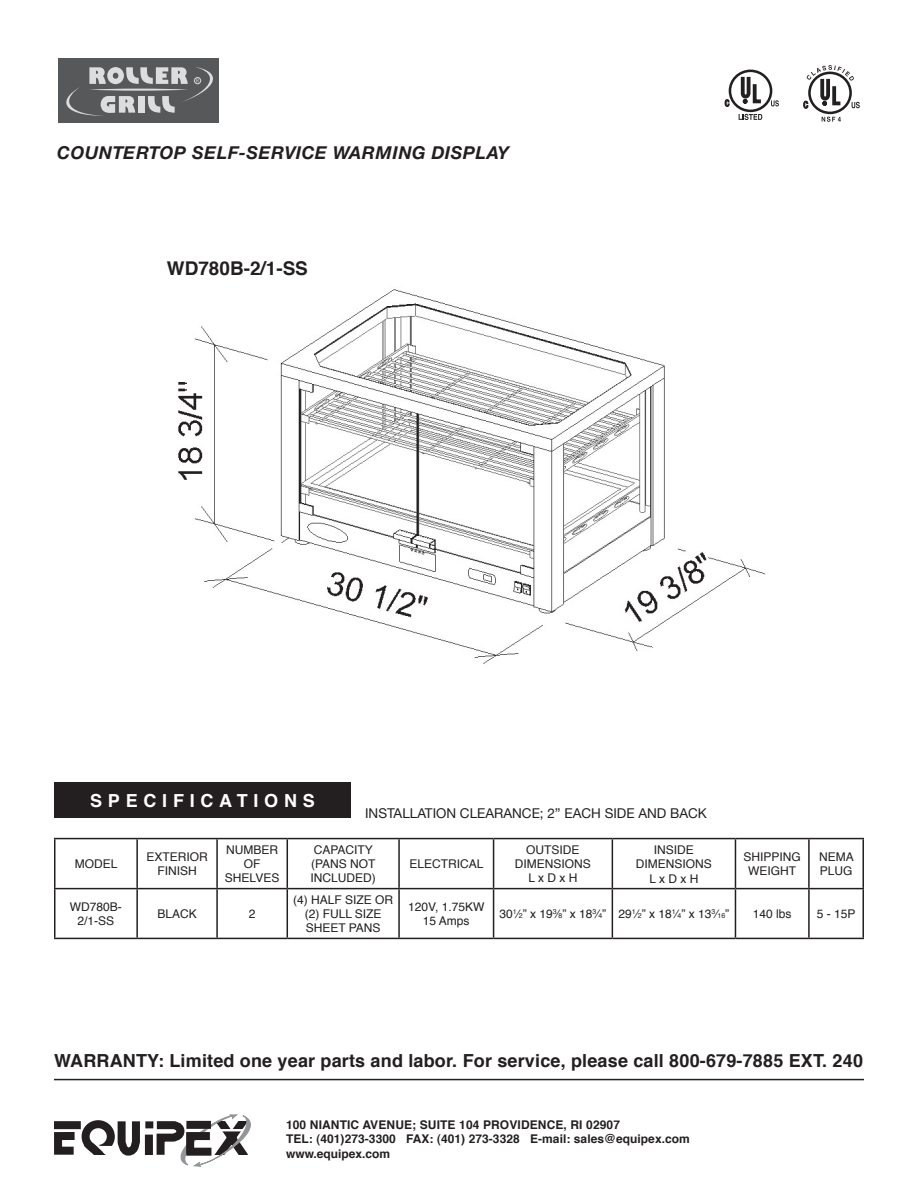
<style>
.page{position:relative;width:918px;height:1188px;background:#fff}
.page>*{position:absolute;margin:0;border:0;box-sizing:border-box;transform-origin:0 0}
.t1{font:700 18.9px "Helvetica";color:#231f20}
.t2{font:700 18px "Helvetica";letter-spacing:.01em;color:#231f20}
.t3{font:italic 700 18px "Neue Helvetica BQ";letter-spacing:.04em;color:#231f20}
.t4{font:700 18px "Helvetica";letter-spacing:.32em;color:#fff}
.t5{font:13.5px "Helvetica Neue";color:#231f20}
.t6{font:12px/14.4px "Helvetica";color:#231f20;text-align:center}
.t7{font:700 12px/14.4px "Helvetica";letter-spacing:.005em;color:#231f20}
.t8{font:5.4px "Helvetica";color:#231f20}
.s1{font-size:7.05px}
</style>
<div class="page">
<svg style="left:54px;top:1114px;width:197px;height:53px"></svg>
<div style="left:58px;top:58px;width:161px;height:64px;background:#57585a"></div>
<svg style="left:66px;top:67px;width:147px;height:49px"></svg>
<div style="left:138px;top:96px;width:7px;height:17px;background:#dcdddf"></div>
<hr style="left:89px;top:89px;width:99px;height:2px;background:#dcdddf;border-radius:50%">
<hr style="left:54px;top:1079px;width:810px;height:1px;background:#231f20">
<hr style="left:54px;top:838px;width:83px;height:1px;background:#231f20">
<hr style="left:54px;top:839px;width:1px;height:49px;background:#231f20">
<hr style="left:137px;top:838px;width:80px;height:1px;background:#231f20">
<hr style="left:136px;top:839px;width:2px;height:49px;background:#231f20">
<hr style="left:217px;top:838px;width:70px;height:1px;background:#231f20">
<hr style="left:216px;top:839px;width:2px;height:49px;background:#231f20">
<hr style="left:287px;top:838px;width:112px;height:1px;background:#231f20">
<hr style="left:287px;top:839px;width:1px;height:49px;background:#231f20">
<hr style="left:399px;top:838px;width:95px;height:1px;background:#231f20">
<hr style="left:398px;top:839px;width:2px;height:49px;background:#231f20">
<hr style="left:494px;top:838px;width:118px;height:1px;background:#231f20">
<hr style="left:493px;top:839px;width:1px;height:49px;background:#231f20">
<hr style="left:612px;top:838px;width:123px;height:1px;background:#231f20">
<hr style="left:612px;top:839px;width:1px;height:49px;background:#231f20">
<hr style="left:735px;top:838px;width:74px;height:1px;background:#231f20">
<hr style="left:735px;top:839px;width:1px;height:49px;background:#231f20">
<hr style="left:809px;top:838px;width:55px;height:1px;background:#231f20">
<hr style="left:808px;top:839px;width:2px;height:49px;background:#231f20">
<hr style="left:863px;top:839px;width:1px;height:49px;background:#231f20">
<hr style="left:54px;top:888px;width:83px;height:1px;background:#231f20">
<hr style="left:54px;top:889px;width:1px;height:49px;background:#231f20">
<hr style="left:137px;top:888px;width:80px;height:1px;background:#231f20">
<hr style="left:136px;top:889px;width:2px;height:49px;background:#231f20">
<hr style="left:217px;top:888px;width:70px;height:1px;background:#231f20">
<hr style="left:216px;top:889px;width:2px;height:49px;background:#231f20">
<hr style="left:287px;top:888px;width:112px;height:1px;background:#231f20">
<hr style="left:287px;top:889px;width:1px;height:49px;background:#231f20">
<hr style="left:399px;top:888px;width:95px;height:1px;background:#231f20">
<hr style="left:398px;top:889px;width:2px;height:49px;background:#231f20">
<hr style="left:494px;top:888px;width:118px;height:1px;background:#231f20">
<hr style="left:493px;top:889px;width:1px;height:49px;background:#231f20">
<hr style="left:612px;top:888px;width:123px;height:1px;background:#231f20">
<hr style="left:612px;top:889px;width:1px;height:49px;background:#231f20">
<hr style="left:735px;top:888px;width:74px;height:1px;background:#231f20">
<hr style="left:735px;top:889px;width:1px;height:49px;background:#231f20">
<hr style="left:809px;top:888px;width:55px;height:1px;background:#231f20">
<hr style="left:808px;top:889px;width:2px;height:49px;background:#231f20">
<hr style="left:863px;top:889px;width:1px;height:49px;background:#231f20">
<hr style="left:54px;top:938px;width:83px;height:1px;background:#231f20">
<hr style="left:137px;top:938px;width:80px;height:1px;background:#231f20">
<hr style="left:217px;top:938px;width:70px;height:1px;background:#231f20">
<hr style="left:287px;top:938px;width:112px;height:1px;background:#231f20">
<hr style="left:399px;top:938px;width:95px;height:1px;background:#231f20">
<hr style="left:494px;top:938px;width:118px;height:1px;background:#231f20">
<hr style="left:612px;top:938px;width:123px;height:1px;background:#231f20">
<hr style="left:735px;top:938px;width:74px;height:1px;background:#231f20">
<hr style="left:809px;top:938px;width:55px;height:1px;background:#231f20">
<div style="left:54px;top:783px;width:297px;height:35px;background:#231f20"></div>
<div style="left:729px;top:70px;width:43px;height:42px;border:3px solid #231f20;border-radius:50%"></div>
<svg style="left:739px;top:73px;width:26px;height:32px"></svg>
<svg style="left:725px;top:99px;width:4px;height:8px"></svg>
<svg style="left:771px;top:100px;width:8px;height:6px"></svg>
<svg style="left:739px;top:114px;width:23px;height:6px"></svg>
<div style="left:808px;top:72px;width:44px;height:42px;border:3px solid #231f20;border-radius:50%"></div>
<svg style="left:803px;top:65px;width:57px;height:44px"></svg>
<svg style="left:822px;top:117px;width:19px;height:5px"></svg>
<img style="left:178px;top:289px;width:588px;height:375px">
<h2 class="t3" style="left:57px;top:141px;width:453px">COUNTERTOP SELF-SERVICE WARMING DISPLAY</h2>
<h1 class="t1" style="left:167px;top:255px;width:143px">WD780B-2/1-SS</h1>
<p class="t8" style="left:743px;top:97px;width:5px">®</p>
<h2 class="t4" style="left:90px;top:788px;width:226px">SPECIFICATIONS</h2>
<p class="t5" style="left:365px;top:804px;width:343px">INSTALLATION CLEARANCE; 2” EACH SIDE AND BACK</p>
<p class="t6" style="left:75px;top:857px;width:44px">MODEL</p>
<p class="t6" style="left:146px;top:850px;width:63px">EXTERIOR<br>FINISH</p>
<p class="t6" style="left:225px;top:843px;width:56px">NUMBER<br>OF<br>SHELVES</p>
<p class="t6" style="left:310px;top:843px;width:67px;text-align:left">CAPACITY (PANS NOT<br>INCLUDED)</p>
<p class="t6" style="left:410px;top:857px;width:76px">ELECTRICAL</p>
<p class="t6" style="left:515px;top:843px;width:78px">OUTSIDE<br>DIMENSIONS<br>L x D x H</p>
<p class="t6" style="left:636px;top:843px;width:78px">INSIDE<br>DIMENSIONS<br>L x D x H</p>
<p class="t6" style="left:744px;top:850px;width:59px">SHIPPING<br>WEIGHT</p>
<p class="t6" style="left:819px;top:850px;width:36px;text-align:left">NEMA<br>PLUG</p>
<p class="t6" style="left:70px;top:900px;width:54px">WD780B-<br>2/1-SS</p>
<p class="t6" style="left:157px;top:907px;width:41px">BLACK</p>
<p class="t6" style="left:249px;top:907px;width:8px">2</p>
<p class="t6" style="left:293px;top:893px;width:101px">(4) HALF SIZE OR (2) FULL SIZE<br>SHEET PANS</p>
<p class="t6" style="left:408px;top:900px;width:78px">120V, 1.75KW<br>15 Amps</p>
<p class="t6" style="left:500px;top:907px;width:231px">30<sup>1</sup>⁄<span class="s1">2</span>” x 19<sup>3</sup>⁄<span class="s1">8</span>” x 18<sup>3</sup>⁄<span class="s1">4</span>” 29<sup>1</sup>⁄<span class="s1">2</span>” x 18<sup>1</sup>⁄<span class="s1">4</span>” x 13<sup>3</sup>⁄<span class="s1">16</span>”</p>
<p class="t6" style="left:753px;top:907px;width:40px">140 lbs</p>
<p class="t6" style="left:817px;top:907px;width:40px">5 - 15P</p>
<h2 class="t2" style="left:54px;top:1048px;width:811px">WARRANTY: Limited one year parts and labor. For service, please call 800-679-7885 EXT. 240</h2>
<p class="t7" style="left:286px;top:1118px;width:405px">100 NIANTIC AVENUE; SUITE 104 PROVIDENCE, RI 02907<br>TEL: (401)273-3300 FAX: (401) 273-3328 E-mail: sales@equipex.com www.equipex.com</p>
</div>
